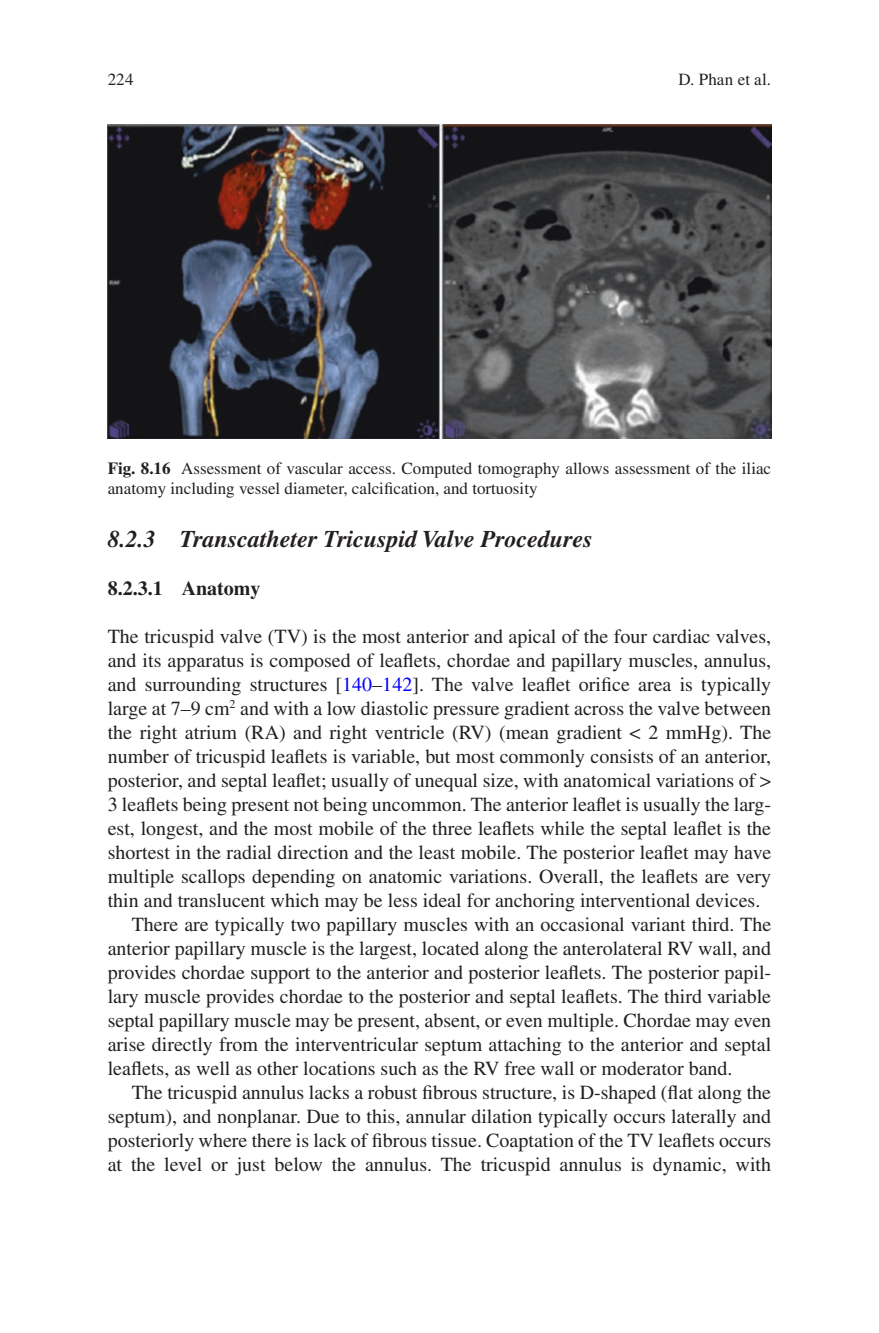
<style>
.page{position:relative;width:879px;height:1333px;background:#fff}
.page>*{position:absolute;margin:0;border:0;box-sizing:border-box;transform-origin:0 0}
._2_hd{font:italic 700 24px "Times LT Std";color:#231f20}
.Text_flush{font:20px/24px "Times LT Std";color:#231f20;text-align:justify}
.Text{font:20px/24px "Times LT Std";color:#231f20;text-align:justify}
._2_hd_3_hd{font:700 20px "Times LT Std";color:#231f20}
.t1{font:17px/20px "Times LT Std";color:#231f20}
.s1{font-weight:700}
.s2{color:#00f}
</style>
<div class="page">
<img style="left:108px;top:124px;width:663px;height:314px">
<p class="t1" style="left:108px;top:69px;width:27px">224</p>
<p class="t1" style="left:678px;top:69px;width:94px">D. Phan et al.</p>
<p class="t1" style="left:108px;top:458px;width:665px"><span class="s1">Fig. 8.16</span> Assessment of vascular access. Computed tomography allows assessment of the iliac anatomy including vessel diameter, calcification, and tortuosity</p>
<h3 class="_2_hd" style="left:108px;top:524px;width:486px">8.2.3 Transcatheter Tricuspid Valve Procedures</h3>
<h4 class="_2_hd_3_hd" style="left:108px;top:576px;width:154px">8.2.3.1 Anatomy</h4>
<p class="Text_flush" style="left:108px;top:624px;width:665px">The tricuspid valve (TV) is the most anterior and apical of the four cardiac valves, and its apparatus is composed of leaflets, chordae and papillary muscles, annulus, and surrounding structures [<span class="s2">140</span>–<span class="s2">142</span>]. The valve leaflet orifice area is typically large at 7–9 cm<sup>2</sup> and with a low diastolic pressure gradient across the valve between the right atrium (RA) and right ventricle (RV) (mean gradient &lt; 2 mmHg). The number of tricuspid leaflets is variable, but most commonly consists of an anterior, posterior, and septal leaflet; usually of unequal size, with anatomical variations of &gt; 3 leaflets being present not being uncommon. The anterior leaflet is usually the larg&shy;est, longest, and the most mobile of the three leaflets while the septal leaflet is the shortest in the radial direction and the least mobile. The posterior leaflet may have multiple scallops depending on anatomic variations. Overall, the leaflets are very thin and translucent which may be less ideal for anchoring interventional devices.</p>
<p class="Text" style="left:108px;top:912px;width:665px;text-indent:24px">There are typically two papillary muscles with an occasional variant third. The anterior papillary muscle is the largest, located along the anterolateral RV wall, and provides chordae support to the anterior and posterior leaflets. The posterior papil&shy;lary muscle provides chordae to the posterior and septal leaflets. The third variable septal papillary muscle may be present, absent, or even multiple. Chordae may even arise directly from the interventricular septum attaching to the anterior and septal leaflets, as well as other locations such as the RV free wall or moderator band.</p>
<p class="Text" style="left:108px;top:1080px;width:665px;text-indent:24px">The tricuspid annulus lacks a robust fibrous structure, is D-shaped (flat along the septum), and nonplanar. Due to this, annular dilation typically occurs laterally and posteriorly where there is lack of fibrous tissue. Coaptation of the TV leaflets occurs at the level or just below the annulus. The tricuspid annulus is dynamic, with</p>
</div>
